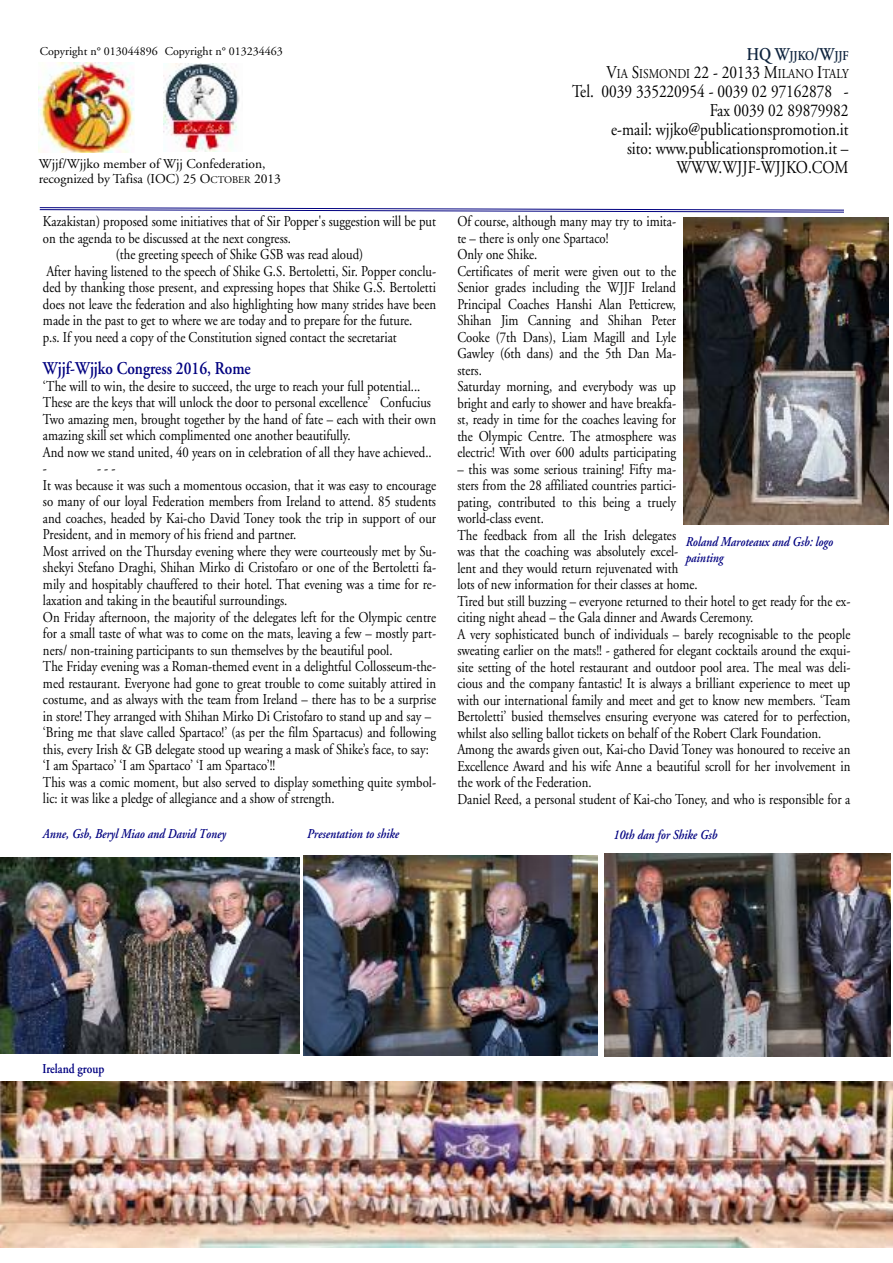
<style>
.page{position:relative;width:893px;height:1263px;background:#fff}
.page>*{position:absolute;margin:0;border:0;box-sizing:border-box;transform-origin:0 0}
.t1{font:18px/18.9px "Adobe Garamond";color:#000;text-align:right;scale:.85 1}
.t2{font:600 18px "Adobe Garamond";color:#000080;scale:.85 1}
.t3{font:15px/16.5px "Adobe Garamond";color:#000;scale:.85 1}
.t4{font:italic 600 13.5px/16px "Adobe Garamond";color:#000080;scale:.85 1}
.t5{font:13.5px/14.4px "Adobe Garamond";color:#000}
.t6{font:13.5px/18.9px "Adobe Garamond";color:#000;text-align:right;scale:.85 1}
.t7{font:600 13.5px "Adobe Garamond";color:#000080;scale:.85 1}
.t8{font:12px "Adobe Garamond";color:#000}
.s1{font-size:10.2px}
.s2{font-weight:600;font-size:18px;color:#0f243e}
.s3{font-weight:600;color:#0f243e}
.s4{font-size:18px}
</style>
<div class="page">
<img style="left:39px;top:62px;width:96px;height:90px">
<svg style="left:39px;top:207px;width:805px;height:6px"></svg>
<img style="left:164px;top:63px;width:76px;height:89px">
<img style="left:0;top:1082px;width:893px;height:165px">
<img style="left:605px;top:853px;width:286px;height:203px">
<img style="left:0;top:858px;width:299px;height:196px">
<img style="left:304px;top:855px;width:293px;height:201px">
<img style="left:684px;top:218px;width:204px;height:306px">
<p class="t8" style="left:40px;top:46px;width:120px">Copyright n° 013044896</p>
<p class="t8" style="left:165px;top:46px;width:120px">Copyright n° 013234463</p>
<p class="t5" style="left:39px;top:158px;width:244px">Wjjf/Wjjko member of Wjj Confederation, recognized by Tafisa (IOC) 25 O<span class="s1">CTOBER</span> 2013</p>
<p class="t6" style="left:607px;top:47px;width:286px"><span class="s2">HQ W</span><span class="s3">JJKO</span><span class="s2">/W</span><span class="s3">JJF<br></span><span class="s4">V</span>IA <span class="s4">S</span>ISMONDI <span class="s4">22 - 20133 M</span>ILANO <span class="s4">I</span>TALY</p>
<p class="t1" style="left:572px;top:84px;width:327px">Tel. 0039 335220954 - 0039 02 97162878 -<br>Fax 0039 02 89879982<br>e-mail: wjjko@publicationspromotion.it<br>sito: www.publicationspromotion.it –<br>WWW.WJJF-WJJKO.COM</p>
<p class="t3" style="left:43px;top:214px;width:464px">Kazakistan) proposed some initiatives that of Sir Popper's suggestion will be put</p>
<p class="t3" style="left:43px;top:231px;width:293px">on the agenda to be discussed at the next congress.</p>
<p class="t3" style="left:116px;top:247px;width:293px">(the greeting speech of Shike GSB was read aloud)</p>
<p class="t3" style="left:46px;top:264px;width:460px">After having listened to the speech of Shike G.S. Bertoletti, Sir. Popper conclu-</p>
<p class="t3" style="left:43px;top:280px;width:464px">ded by thanking those present, and expressing hopes that Shike G.S. Bertoletti</p>
<p class="t3" style="left:43px;top:297px;width:464px">does not leave the federation and also highlighting how many strides have been</p>
<p class="t3" style="left:43px;top:313px;width:436px">made in the past to get to where we are today and to prepare for the future.</p>
<p class="t3" style="left:43px;top:330px;width:418px">p.s. If you need a copy of the Constitution signed contact the secretariat</p>
<p class="t2" style="left:43px;top:361px;width:246px">Wjjf-Wjjko Congress 2016, Rome</p>
<p class="t3" style="left:43px;top:379px;width:464px">‘The will to win, the desire to succeed, the urge to reach your full potential...<br>These are the keys that will unlock the door to personal excellence’ Confucius Two amazing men, brought together by the hand of fate – each with their own amazing skill set which complimented one another beautifully.<br>And now we stand united, 40 years on in celebration of all they have achieved.. -</p>
<p class="t3" style="left:43px;top:461px;width:464px;text-indent:54px">---<br>It was because it was such a momentous occasion, that it was easy to encourage so many of our loyal Federation members from Ireland to attend. 85 students and coaches, headed by Kai-cho David Toney took the trip in support of our President, and in memory of his friend and partner.<br>Most arrived on the Thursday evening where they were courteously met by Su&shy;shekyi Stefano Draghi, Shihan Mirko di Cristofaro or one of the Bertoletti fa&shy;mily and hospitably chauffered to their hotel. That evening was a time for re&shy;laxation and taking in the beautiful surroundings.<br>On Friday afternoon, the majority of the delegates left for the Olympic centre for a small taste of what was to come on the mats, leaving a few – mostly part&shy;ners/ non-training participants to sun themselves by the beautiful pool.<br>The Friday evening was a Roman-themed event in a delightful Collosseum-the&shy;med restaurant. Everyone had gone to great trouble to come suitably attired in costume, and as always with the team from Ireland – there has to be a surprise in store! They arranged with Shihan Mirko Di Cristofaro to stand up and say – ‘Bring me that slave called Spartaco!’ (as per the film Spartacus) and following this, every Irish &amp; GB delegate stood up wearing a mask of Shike’s face, to say: ‘I am Spartaco’ ‘I am Spartaco’ ‘I am Spartaco’!!<br>This was a comic moment, but also served to display something quite symbol&shy;lic: it was like a pledge of allegiance and a show of strength.</p>
<p class="t3" style="left:457px;top:214px;width:259px">Of course, although many may try to imita&shy;te – there is only one Spartaco!<br>Only one Shike.<br>Certificates of merit were given out to the Senior grades including the WJJF Ireland Principal Coaches Hanshi Alan Petticrew, Shihan Jim Canning and Shihan Peter Cooke (7th Dans), Liam Magill and Lyle Gawley (6th dans) and the 5th Dan Ma&shy;sters.<br>Saturday morning, and everybody was up bright and early to shower and have breakfa&shy;st, ready in time for the coaches leaving for the Olympic Centre. The atmosphere was electric! With over 600 adults participating</p>
<p class="t3" style="left:457px;top:462px;width:464px">– this was some serious training! Fifty ma-<br>sters from the 28 affiliated countries partici-<br>pating, contributed to this being a truely<br>world-class event.<br>The feedback from all the Irish delegates<br>was that the coaching was absolutely excel-<br>lent and they would return rejuvenated with<br>lots of new information for their classes at home.<br>Tired but still buzzing – everyone returned to their hotel to get ready for the ex&shy;citing night ahead – the Gala dinner and Awards Ceremony.<br>A very sophisticated bunch of individuals – barely recognisable to the people sweating earlier on the mats!! - gathered for elegant cocktails around the exqui&shy;site setting of the hotel restaurant and outdoor pool area. The meal was deli&shy;cious and the company fantastic! It is always a brilliant experience to meet up with our international family and meet and get to know new members. ‘Team Bertoletti’ busied themselves ensuring everyone was catered for to perfection, whilst also selling ballot tickets on behalf of the Robert Clark Foundation.<br>Among the awards given out, Kai-cho David Toney was honoured to receive an Excellence Award and his wife Anne a beautiful scroll for her involvement in the work of the Federation.<br>Daniel Reed, a personal student of Kai-cho Toney, and who is responsible for a</p>
<p class="t4" style="left:686px;top:534px;width:175px">Roland Maroteaux and Gsb: logo painting</p>
<p class="t4" style="left:43px;top:827px;width:217px">Anne, Gsb, Beryl Miao and David Toney</p>
<p class="t4" style="left:307px;top:827px;width:109px">Presentation to shike</p>
<p class="t4" style="left:614px;top:827px;width:123px">10th dan for Shike Gsb</p>
<p class="t7" style="left:43px;top:1063px;width:74px">Ireland group</p>
</div>
